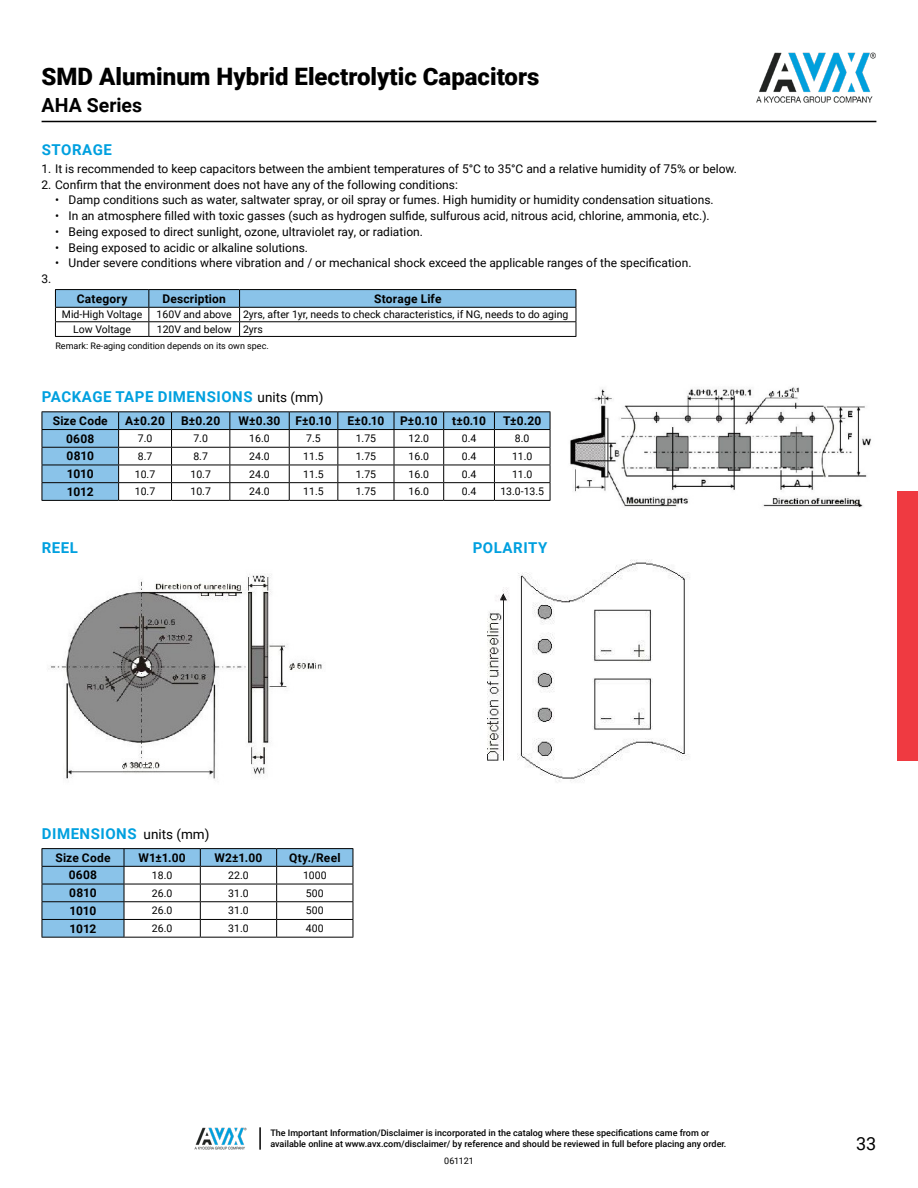
<style>
.page{position:relative;width:918px;height:1188px;background:#fff}
.page>*{position:absolute;margin:0;border:0;box-sizing:border-box;transform-origin:0 0}
.t1{font:900 24px "Roboto";color:#000}
.t2{font:700 19.5px "Roboto";color:#000}
.t3{font:18px "Roboto";color:#000}
.t4{font:700 15px "Roboto";letter-spacing:.035em;color:#00a0df}
.t5{font:12px "Roboto";color:#000}
.t6{font:700 12px "Roboto";letter-spacing:.015em;color:#000}
.t7{font:10.5px "Roboto";color:#000}
.t8{font:500 9px/10.8px "Roboto";color:#000}
.t9{font:9px "Roboto";color:#000}
.s1{font-weight:400;font-size:13.5px;color:#000}
</style>
<div class="page">
<hr style="left:42px;top:121px;width:834px;height:1px;background:#000">
<img style="left:195px;top:1127px;width:52px;height:23px">
<hr style="left:259px;top:1127px;width:2px;height:23px;background:#000">
<img style="left:756px;top:52px;width:120px;height:51px">
<div style="left:897px;top:492px;width:21px;height:269px;background:#ef3a41"></div>
<hr style="left:55px;top:289px;width:94px;height:1px;background:#000">
<hr style="left:149px;top:289px;width:91px;height:1px;background:#000">
<hr style="left:240px;top:289px;width:336px;height:1px;background:#000">
<svg style="left:55px;top:290px;width:522px;height:46px"></svg>
<hr style="left:55px;top:336px;width:94px;height:1px;background:#000">
<hr style="left:149px;top:336px;width:91px;height:1px;background:#000">
<hr style="left:240px;top:336px;width:336px;height:1px;background:#000">
<hr style="left:42px;top:411px;width:77px;height:1px;background:#000">
<hr style="left:119px;top:411px;width:53px;height:1px;background:#000">
<hr style="left:172px;top:411px;width:58px;height:1px;background:#000">
<hr style="left:230px;top:411px;width:59px;height:1px;background:#000">
<hr style="left:289px;top:411px;width:49px;height:1px;background:#000">
<hr style="left:338px;top:411px;width:56px;height:1px;background:#000">
<hr style="left:394px;top:411px;width:50px;height:1px;background:#000">
<hr style="left:444px;top:411px;width:50px;height:1px;background:#000">
<hr style="left:494px;top:411px;width:56px;height:1px;background:#000">
<svg style="left:42px;top:412px;width:509px;height:88px"></svg>
<hr style="left:42px;top:500px;width:77px;height:1px;background:#000">
<hr style="left:119px;top:500px;width:53px;height:1px;background:#000">
<hr style="left:172px;top:500px;width:58px;height:1px;background:#000">
<hr style="left:230px;top:500px;width:59px;height:1px;background:#000">
<hr style="left:289px;top:500px;width:49px;height:1px;background:#000">
<hr style="left:338px;top:500px;width:56px;height:1px;background:#000">
<hr style="left:394px;top:500px;width:50px;height:1px;background:#000">
<hr style="left:444px;top:500px;width:50px;height:1px;background:#000">
<hr style="left:494px;top:500px;width:56px;height:1px;background:#000">
<img style="left:48px;top:574px;width:274px;height:205px">
<hr style="left:42px;top:848px;width:82px;height:1px;background:#000">
<hr style="left:124px;top:848px;width:76px;height:1px;background:#000">
<hr style="left:200px;top:848px;width:77px;height:1px;background:#000">
<hr style="left:277px;top:848px;width:76px;height:1px;background:#000">
<svg style="left:42px;top:849px;width:312px;height:88px"></svg>
<hr style="left:42px;top:937px;width:82px;height:1px;background:#000">
<hr style="left:124px;top:937px;width:76px;height:1px;background:#000">
<hr style="left:200px;top:937px;width:77px;height:1px;background:#000">
<hr style="left:277px;top:937px;width:76px;height:1px;background:#000">
<img style="left:487px;top:560px;width:203px;height:222px">
<img style="left:570px;top:387px;width:302px;height:120px">
<h1 class="t1" style="left:42px;top:60px;width:499px">SMD Aluminum Hybrid Electrolytic Capacitors</h1>
<h2 class="t2" style="left:42px;top:92px;width:102px">AHA Series</h2>
<p class="t4" style="left:42px;top:139px;width:72px">STORAGE</p>
<p class="t5" style="left:42px;top:160px;width:697px">1. It is recommended to keep capacitors between the ambient temperatures of 5°C to 35°C and a relative humidity of 75% or below.</p>
<p class="t5" style="left:42px;top:176px;width:418px">2. Confirm that the environment does not have any of the following conditions:</p>
<p class="t5" style="left:55px;top:192px;width:660px">• Damp conditions such as water, saltwater spray, or oil spray or fumes. High humidity or humidity condensation situations.</p>
<p class="t5" style="left:55px;top:208px;width:656px">• In an atmosphere filled with toxic gasses (such as hydrogen sulfide, sulfurous acid, nitrous acid, chlorine, ammonia, etc.).</p>
<p class="t5" style="left:55px;top:223px;width:369px">• Being exposed to direct sunlight, ozone, ultraviolet ray, or radiation.</p>
<p class="t5" style="left:55px;top:239px;width:254px">• Being exposed to acidic or alkaline solutions.</p>
<p class="t5" style="left:55px;top:255px;width:638px">• Under severe conditions where vibration and / or mechanical shock exceed the applicable ranges of the specification.</p>
<p class="t5" style="left:42px;top:270px;width:11px">3.</p>
<p class="t6" style="left:77px;top:290px;width:52px">Category</p>
<p class="t6" style="left:162px;top:290px;width:65px">Description</p>
<p class="t6" style="left:374px;top:290px;width:69px">Storage Life</p>
<p class="t7" style="left:62px;top:307px;width:82px">Mid-High Voltage</p>
<p class="t7" style="left:157px;top:307px;width:413px">160V and above 2yrs, after 1yr, needs to check characteristics, if NG, needs to do aging</p>
<p class="t7" style="left:73px;top:322px;width:59px">Low Voltage</p>
<p class="t7" style="left:157px;top:322px;width:108px">120V and below 2yrs</p>
<p class="t9" style="left:55px;top:339px;width:215px">Remark: Re-aging condition depends on its own spec.</p>
<p class="t4" style="left:42px;top:386px;width:283px">PACKAGE TAPE DIMENSIONS <span class="s1">units (mm)</span></p>
<p class="t6" style="left:53px;top:412px;width:57px">Size Code</p>
<p class="t6" style="left:125px;top:412px;width:41px">A±0.20</p>
<p class="t6" style="left:181px;top:412px;width:41px">B±0.20</p>
<p class="t6" style="left:239px;top:412px;width:95px">W±0.30 F±0.10</p>
<p class="t6" style="left:348px;top:412px;width:38px">E±0.10</p>
<p class="t6" style="left:400px;top:412px;width:88px">P±0.10 t±0.10</p>
<p class="t6" style="left:503px;top:412px;width:40px">T±0.20</p>
<p class="t6" style="left:66px;top:430px;width:30px">0608</p>
<p class="t7" style="left:138px;top:431px;width:16px">7.0</p>
<p class="t7" style="left:193px;top:431px;width:16px">7.0</p>
<p class="t7" style="left:249px;top:431px;width:22px">16.0</p>
<p class="t7" style="left:306px;top:431px;width:16px">7.5</p>
<p class="t7" style="left:356px;top:431px;width:22px">1.75</p>
<p class="t7" style="left:409px;top:431px;width:22px">12.0</p>
<p class="t7" style="left:462px;top:431px;width:16px">0.4</p>
<p class="t7" style="left:515px;top:431px;width:16px">8.0</p>
<p class="t6" style="left:67px;top:448px;width:29px">0810</p>
<p class="t7" style="left:138px;top:449px;width:16px">8.7</p>
<p class="t7" style="left:193px;top:449px;width:16px">8.7</p>
<p class="t7" style="left:249px;top:449px;width:22px">24.0</p>
<p class="t7" style="left:303px;top:449px;width:22px">11.5</p>
<p class="t7" style="left:356px;top:449px;width:22px">1.75</p>
<p class="t7" style="left:409px;top:449px;width:22px">16.0</p>
<p class="t7" style="left:462px;top:449px;width:16px">0.4</p>
<p class="t7" style="left:512px;top:449px;width:22px">11.0</p>
<p class="t6" style="left:67px;top:465px;width:28px">1010</p>
<p class="t7" style="left:135px;top:466px;width:22px">10.7</p>
<p class="t7" style="left:190px;top:466px;width:22px">10.7</p>
<p class="t7" style="left:249px;top:466px;width:22px">24.0</p>
<p class="t7" style="left:303px;top:466px;width:22px">11.5</p>
<p class="t7" style="left:356px;top:466px;width:22px">1.75</p>
<p class="t7" style="left:409px;top:466px;width:22px">16.0</p>
<p class="t7" style="left:462px;top:466px;width:16px">0.4</p>
<p class="t7" style="left:512px;top:466px;width:22px">11.0</p>
<p class="t6" style="left:67px;top:483px;width:28px">1012</p>
<p class="t7" style="left:135px;top:484px;width:22px">10.7</p>
<p class="t7" style="left:190px;top:484px;width:22px">10.7</p>
<p class="t7" style="left:249px;top:484px;width:22px">24.0</p>
<p class="t7" style="left:303px;top:484px;width:22px">11.5</p>
<p class="t7" style="left:356px;top:484px;width:22px">1.75</p>
<p class="t7" style="left:409px;top:484px;width:22px">16.0</p>
<p class="t7" style="left:462px;top:484px;width:16px">0.4</p>
<p class="t7" style="left:500px;top:484px;width:45px">13.0-13.5</p>
<p class="t4" style="left:42px;top:537px;width:38px">REEL</p>
<p class="t4" style="left:42px;top:823px;width:169px">DIMENSIONS <span class="s1">units (mm)</span></p>
<p class="t6" style="left:55px;top:849px;width:57px">Size Code</p>
<p class="t6" style="left:138px;top:849px;width:49px">W1±1.00</p>
<p class="t6" style="left:214px;top:849px;width:50px">W2±1.00</p>
<p class="t6" style="left:289px;top:849px;width:53px">Qty./Reel</p>
<p class="t6" style="left:69px;top:867px;width:30px">0608</p>
<p class="t7" style="left:152px;top:868px;width:22px">18.0</p>
<p class="t7" style="left:228px;top:868px;width:22px">22.0</p>
<p class="t7" style="left:303px;top:868px;width:25px">1000</p>
<p class="t6" style="left:69px;top:884px;width:29px">0810</p>
<p class="t7" style="left:152px;top:886px;width:22px">26.0</p>
<p class="t7" style="left:228px;top:886px;width:22px">31.0</p>
<p class="t7" style="left:306px;top:886px;width:19px">500</p>
<p class="t6" style="left:70px;top:902px;width:28px">1010</p>
<p class="t7" style="left:152px;top:903px;width:22px">26.0</p>
<p class="t7" style="left:228px;top:903px;width:22px">31.0</p>
<p class="t7" style="left:306px;top:903px;width:19px">500</p>
<p class="t6" style="left:70px;top:920px;width:28px">1012</p>
<p class="t7" style="left:152px;top:921px;width:22px">26.0</p>
<p class="t7" style="left:228px;top:921px;width:22px">31.0</p>
<p class="t7" style="left:306px;top:921px;width:19px">400</p>
<p class="t4" style="left:473px;top:537px;width:76px">POLARITY</p>
<p class="t8" style="left:270px;top:1127px;width:458px">The Important Information/Disclaimer is incorporated in the catalog where these specifications came from or available online at www.avx.com/disclaimer/ by reference and should be reviewed in full before placing any order.</p>
<h3 class="t3" style="left:856px;top:1131px;width:22px">33</h3>
<p class="t9" style="left:444px;top:1155px;width:31px">061121</p>
</div>
